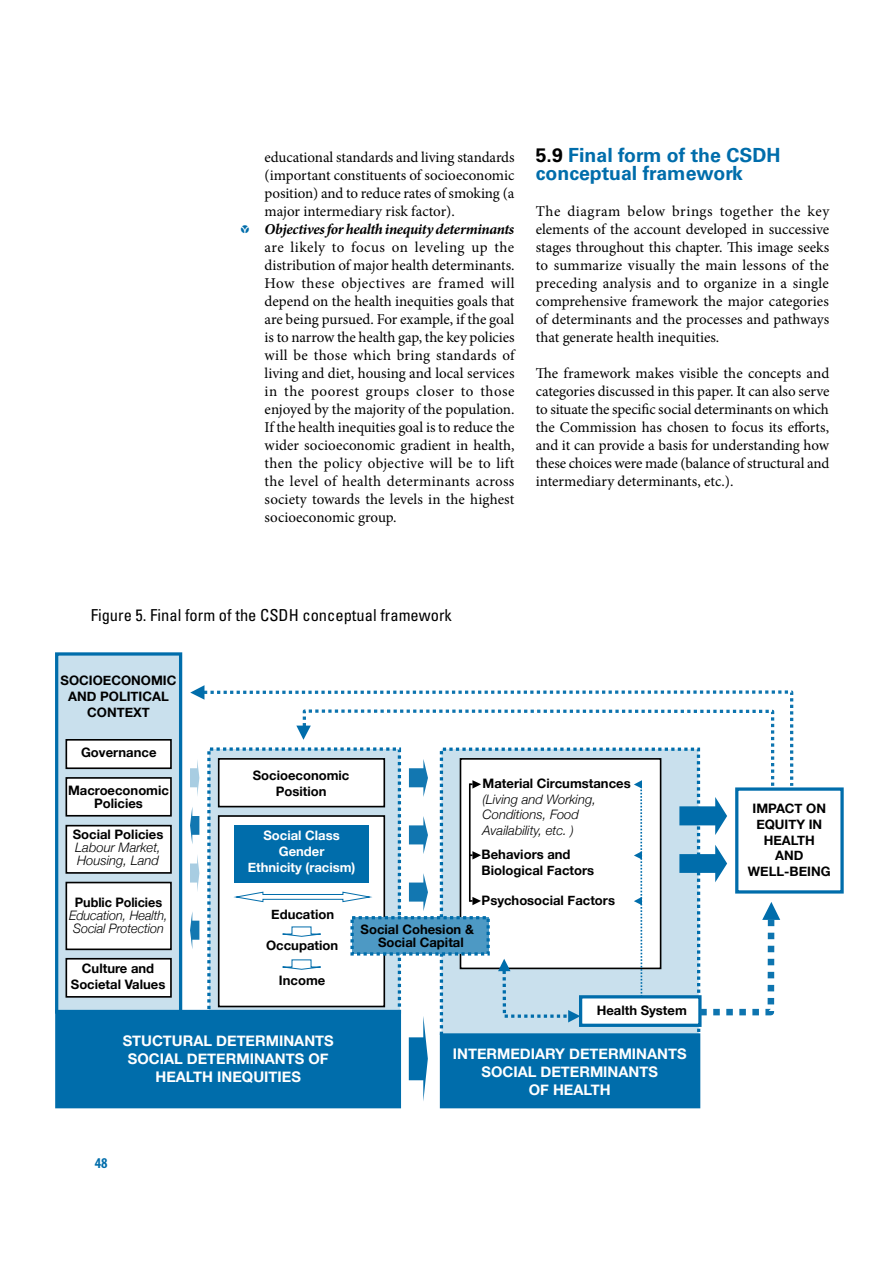
<style>
.page{position:relative;width:893px;height:1263px;background:#fff}
.page>*{position:absolute;margin:0;border:0;box-sizing:border-box;transform-origin:0 0}
.t1{font:700 19.5px/18px "Univers";color:#006dab}
.t2{font:condensed 16.5px "Univers";color:#000}
.t3{font:15px/18px "Minion Pro";color:#000;text-align:justify}
.t4{font:15px "Minion Pro";letter-spacing:.02em;color:#000}
.t5{font:15px "Minion Pro";letter-spacing:.035em;color:#000}
.t6{font:italic 700 15px "Minion Pro";letter-spacing:-.02em;color:#000}
.t7{font:15px "Minion Pro";letter-spacing:.03em;color:#000}
.t8{font:700 condensed 15px "Myriad Pro";color:#006dab}
.t9{font:700 14.7px/17.5px "Helvetica Neue";color:#fff;text-align:center}
.t10{font:700 13.05px/15.6px "Helvetica Neue";color:#000;text-align:center}
.t11{font:italic 300 13.05px/15.6px "Helvetica Neue";color:#000}
.t12{font:700 13.05px/15.6px "Helvetica Neue";color:#fff;text-align:center}
.s1{color:#000}
</style>
<div class="page">
<svg style="left:209px;top:749px;width:190px;height:263px;background:#b3d1e1"></svg>
<div style="left:219px;top:816px;width:165px;height:190px;background:#fff"></div>
<div style="left:218px;top:815px;width:167px;height:192px;border:2px solid #000"></div>
<div style="left:57px;top:654px;width:124px;height:358px;background:#c9e0ed"></div>
<div style="left:55px;top:652px;width:127px;height:362px;border:3px solid #006dab"></div>
<div style="left:735px;top:787px;width:109px;height:106px;border:3px solid #006dab"></div>
<div style="left:219px;top:759px;width:165px;height:48px;background:#fff"></div>
<svg style="left:204px;top:689px;width:591px;height:100px"></svg>
<svg style="left:190px;top:685px;width:14px;height:15px"></svg>
<div style="left:66px;top:740px;width:105px;height:28px;background:#fff"></div>
<div style="left:66px;top:739px;width:106px;height:30px;border:2px solid #000"></div>
<div style="left:66px;top:778px;width:105px;height:38px;background:#fff"></div>
<div style="left:66px;top:777px;width:106px;height:39px;border:2px solid #000"></div>
<div style="left:66px;top:826px;width:105px;height:47px;background:#fff"></div>
<div style="left:66px;top:825px;width:106px;height:49px;border:2px solid #000"></div>
<div style="left:66px;top:959px;width:105px;height:38px;background:#fff"></div>
<div style="left:66px;top:958px;width:106px;height:40px;border:2px solid #000"></div>
<div style="left:66px;top:882px;width:105px;height:67px;background:#fff"></div>
<div style="left:66px;top:882px;width:106px;height:68px;border:2px solid #000"></div>
<svg style="left:190px;top:760px;width:9px;height:36px"></svg>
<svg style="left:190px;top:855px;width:9px;height:36px"></svg>
<svg style="left:190px;top:807px;width:9px;height:37px"></svg>
<svg style="left:190px;top:912px;width:9px;height:37px"></svg>
<div style="left:441px;top:1035px;width:258px;height:72px;background:#006dab"></div>
<div style="left:440px;top:1033px;width:260px;height:75px;border:3px solid #006dab"></div>
<div style="left:57px;top:1011px;width:342px;height:96px;background:#006dab"></div>
<div style="left:55px;top:1010px;width:346px;height:98px;border:3px solid #006dab"></div>
<svg style="left:235px;top:708px;width:545px;height:393px"></svg>
<hr style="left:469px;top:783px;width:2px;height:119px;background:#000">
<p class="t3" style="left:265px;top:148px;width:251px">educational standards and living standards</p>
<p class="t3" style="left:265px;top:166px;width:251px">(important constituents of socioeconomic</p>
<p class="t3" style="left:265px;top:184px;width:251px">position) and to reduce rates of smoking (a</p>
<p class="t3" style="left:265px;top:202px;width:192px">major intermediary risk factor).</p>
<p class="t6" style="left:241px;top:219px;width:275px"><sup>∏</sup> Objectives for health inequity determinants</p>
<p class="t7" style="left:265px;top:237px;width:251px">are likely to focus on leveling up the</p>
<p class="t3" style="left:265px;top:256px;width:252px">distribution of major health determinants.</p>
<p class="t5" style="left:265px;top:273px;width:251px">How these objectives are framed will</p>
<p class="t3" style="left:265px;top:292px;width:251px">depend on the health inequities goals that</p>
<p class="t3" style="left:265px;top:310px;width:251px">are being pursued. For example, if the goal</p>
<p class="t3" style="left:265px;top:328px;width:251px">is to narrow the health gap, the key policies</p>
<p class="t4" style="left:265px;top:345px;width:251px">will be those which bring standards of</p>
<p class="t3" style="left:265px;top:364px;width:251px">living and diet, housing and local services</p>
<p class="t5" style="left:265px;top:381px;width:251px">in the poorest groups closer to those</p>
<p class="t3" style="left:265px;top:400px;width:251px">enjoyed by the majority of the population.</p>
<p class="t3" style="left:265px;top:418px;width:251px">If the health inequities goal is to reduce the</p>
<p class="t3" style="left:265px;top:436px;width:252px">wider socioeconomic gradient in health,</p>
<p class="t4" style="left:265px;top:453px;width:251px">then the policy objective will be to lift</p>
<p class="t4" style="left:265px;top:471px;width:251px">the level of health determinants across</p>
<p class="t3" style="left:265px;top:490px;width:251px">society towards the levels in the highest</p>
<p class="t3" style="left:265px;top:508px;width:134px">socioeconomic group.</p>
<h1 class="t1" style="left:536px;top:146px;width:246px"><span class="s1">5.9</span> Final form of the CSDH conceptual framework</h1>
<p class="t3" style="left:536px;top:202px;width:295px">The diagram below brings together the key elements of the account developed in successive stages throughout this chapter. This image seeks to summarize visually the main lessons of the preceding analysis and to organize in a single comprehensive framework the major categories of determinants and the processes and pathways that generate health inequities.</p>
<p class="t3" style="left:536px;top:364px;width:295px">The framework makes visible the concepts and categories discussed in this paper. It can also serve to situate the specific social determinants on which the Commission has chosen to focus its efforts, and it can provide a basis for understanding how these choices were made (balance of structural and intermediary determinants, etc.).</p>
<p class="t2" style="left:91px;top:605px;width:363px">Figure 5. Final form of the CSDH conceptual framework</p>
<p class="t10" style="left:61px;top:673px;width:117px">SOCIOECONOMIC<br>AND POLITICAL<br>CONTEXT</p>
<p class="t10" style="left:81px;top:745px;width:77px">Governance</p>
<p class="t10" style="left:68px;top:784px;width:102px;line-height:13px">Macroeconomic<br>Policies</p>
<p class="t10" style="left:73px;top:826px;width:92px">Social Policies</p>
<p class="t11" style="left:75px;top:841px;width:87px;line-height:13px">Labour Market,<br>Housing, Land</p>
<p class="t10" style="left:75px;top:894px;width:89px">Public Policies</p>
<p class="t11" style="left:69px;top:908px;width:100px;line-height:13px;text-align:center">Education, Health,<br>Social Protection</p>
<p class="t10" style="left:71px;top:960px;width:96px">Culture and<br>Societal Values</p>
<p class="t10" style="left:253px;top:767px;width:98px">Socioeconomic<br>Position</p>
<p class="t12" style="left:248px;top:827px;width:109px">Social Class<br>Gender<br>Ethnicity (racism)</p>
<p class="t10" style="left:271px;top:906px;width:64px">Education</p>
<p class="t10" style="left:266px;top:937px;width:74px">Occupation</p>
<p class="t10" style="left:279px;top:973px;width:48px">Income</p>
<p class="t10" style="left:483px;top:775px;width:150px">Material Circumstances</p>
<p class="t11" style="left:483px;top:791px;width:115px">(Living and Working,<br>Conditions, Food<br>Availability, etc. )</p>
<p class="t10" style="left:482px;top:846px;width:114px;text-align:left">Behaviors and<br>Biological Factors</p>
<p class="t10" style="left:482px;top:892px;width:135px">Psychosocial Factors</p>
<p class="t10" style="left:361px;top:922px;width:115px;line-height:13px">Social Cohesion &amp;<br>Social Capital</p>
<p class="t10" style="left:597px;top:1002px;width:92px">Health System</p>
<p class="t9" style="left:123px;top:1032px;width:212px">STUCTURAL DETERMINANTS<br>SOCIAL DETERMINANTS OF<br>HEALTH INEQUITIES</p>
<p class="t8" style="left:95px;top:1153px;width:14px">48</p>
<p class="t9" style="left:453px;top:1045px;width:235px">INTERMEDIARY DETERMINANTS<br>SOCIAL DETERMINANTS<br>OF HEALTH</p>
<p class="t10" style="left:748px;top:800px;width:84px">IMPACT ON<br>EQUITY IN<br>HEALTH<br>AND<br>WELL-BEING</p>
</div>
